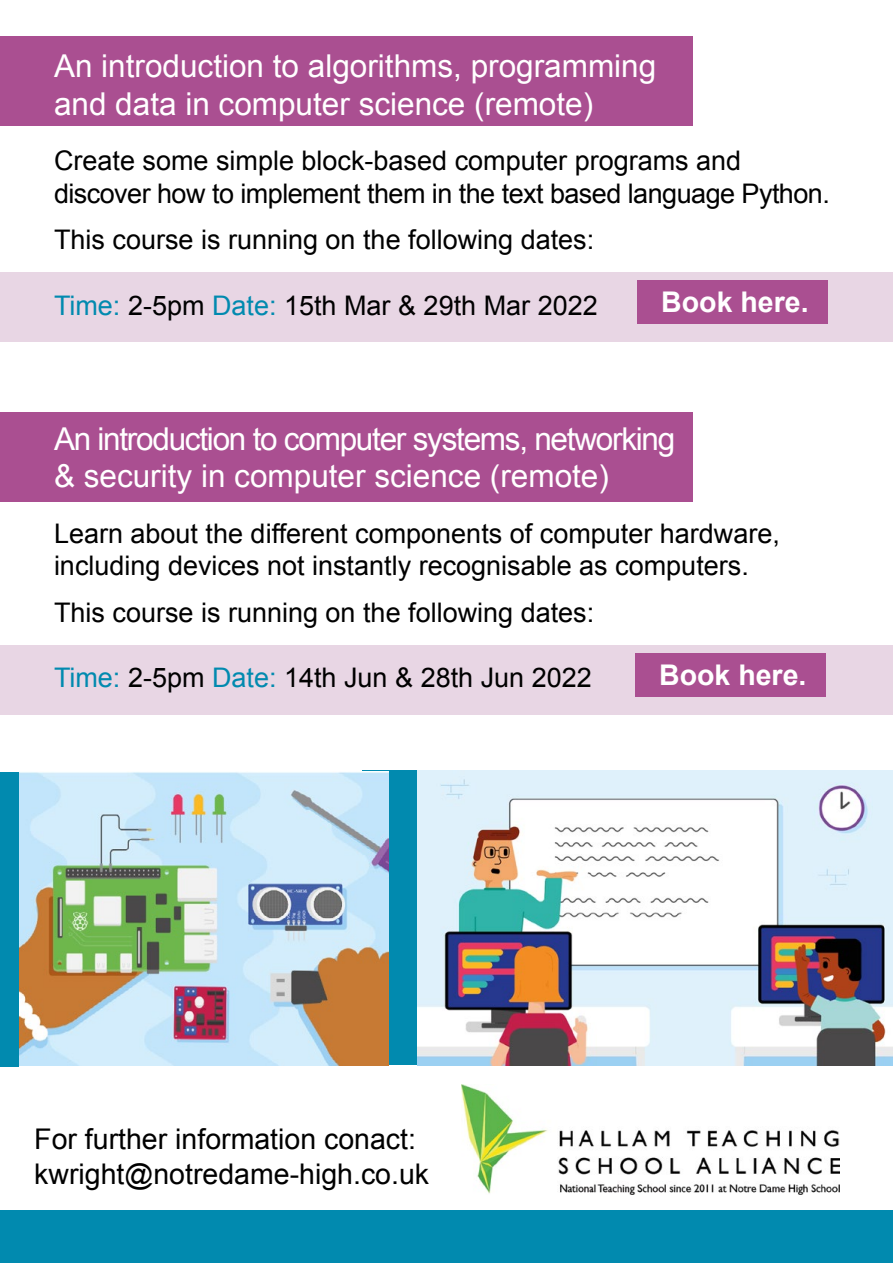
<style>
.page{position:relative;width:893px;height:1263px;background:#fff}
.page>*{position:absolute;margin:0;border:0;box-sizing:border-box;transform-origin:0 0}
.t1{font:31.5px/37.8px "Arial";letter-spacing:-.04em;color:#fff}
.t2{font:31.5px/37.8px "Arial";color:#fff}
.t3{font:28.5px/34.2px "Arial";color:#000}
.t4{font:700 28.5px "Arial";color:#fff}
.t5{font:27px/32.4px "Arial";color:#000}
.t6{font:27px/32.4px "Arial";letter-spacing:-.02em;color:#000}
.s1{color:#018aaf}
</style>
<div class="page">
<div style="left:362px;top:771px;width:63px;height:294px;background:#018aaf"></div>
<div style="left:0;top:646px;width:893px;height:69px;background:#e8d6e4"></div>
<div style="left:0;top:273px;width:893px;height:69px;background:#e8d6e4"></div>
<div style="left:0;top:36px;width:692px;height:90px;background:#aa4f91"></div>
<div style="left:0;top:1210px;width:893px;height:53px;background:#018aaf"></div>
<div style="left:0;top:413px;width:692px;height:89px;background:#aa4f91"></div>
<div style="left:638px;top:281px;width:190px;height:43px;background:#aa4f91"></div>
<div style="left:635px;top:653px;width:191px;height:43px;background:#aa4f91"></div>
<img style="left:20px;top:771px;width:369px;height:294px">
<img style="left:417px;top:771px;width:476px;height:294px">
<div style="left:0;top:772px;width:18px;height:294px;background:#018aaf"></div>
<img style="left:461px;top:1085px;width:379px;height:110px">
<p class="t2" style="left:54px;top:47px;width:604px">An introduction to algorithms, programming and data in computer science (remote)</p>
<p class="t6" style="left:54px;top:144px;width:777px">Create some simple block-based computer programs and discover how to implement them in the text based language Python.</p>
<p class="t5" style="left:54px;top:223px;width:542px">This course is running on the following dates:</p>
<p class="t5" style="left:54px;top:289px;width:545px"><span class="s1">Time:</span> 2-5pm <span class="s1">Date:</span> 15th Mar &amp; 29th Mar 2022</p>
<p class="t4" style="left:661px;top:282px;width:149px">Book here.</p>
<p class="t1" style="left:54px;top:419px;width:623px">An introduction to computer systems, networking &amp; security in computer science (remote)</p>
<p class="t5" style="left:54px;top:517px;width:727px">Learn about the different components of computer hardware, including devices not instantly recognisable as computers.</p>
<p class="t5" style="left:54px;top:596px;width:542px">This course is running on the following dates:</p>
<p class="t5" style="left:54px;top:661px;width:539px"><span class="s1">Time:</span> 2-5pm <span class="s1">Date:</span> 14th Jun &amp; 28th Jun 2022</p>
<p class="t4" style="left:659px;top:655px;width:149px">Book here.</p>
<p class="t3" style="left:34px;top:1122px;width:396px">For further information conact: kwright@notredame-high.co.uk</p>
</div>
